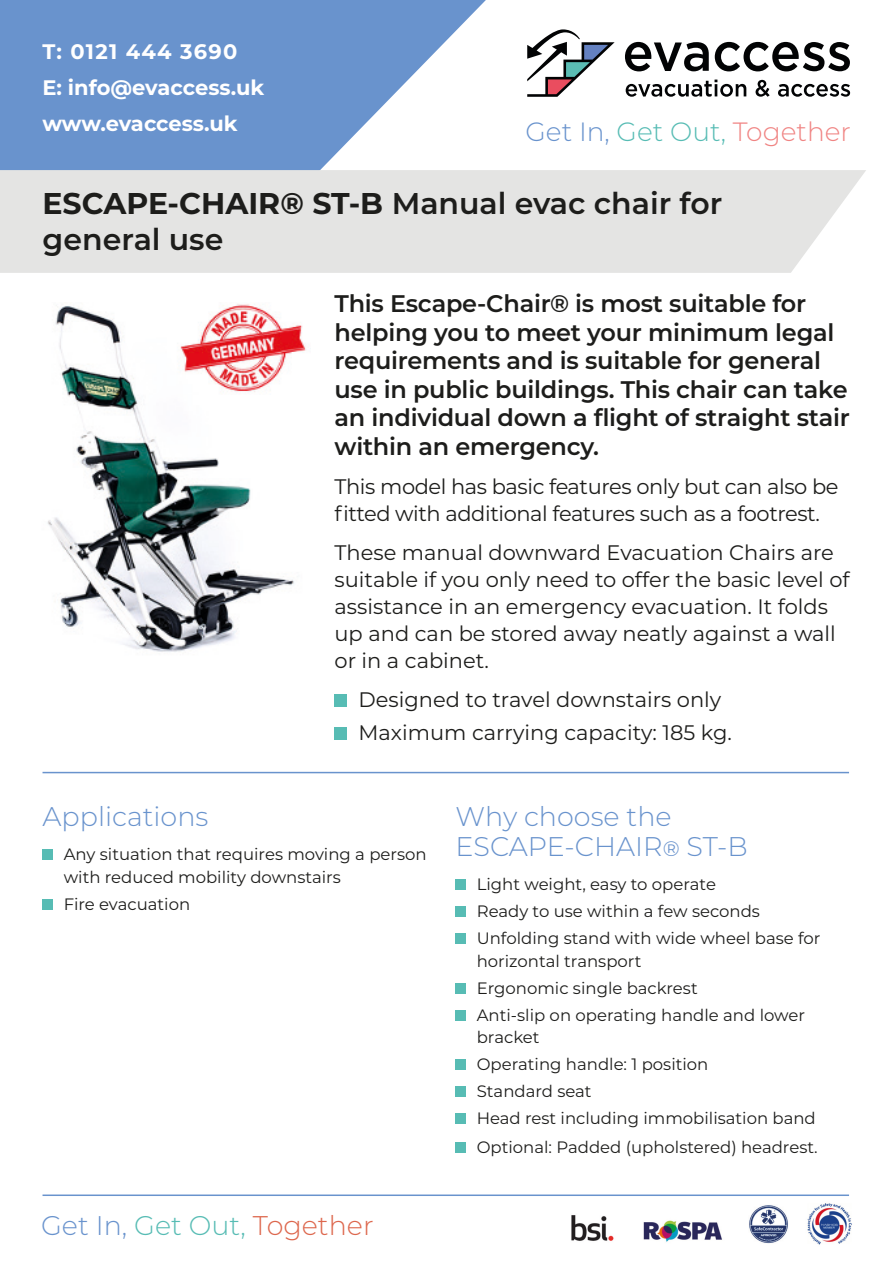
<style>
.page{position:relative;width:893px;height:1263px;background:#fff}
.page>*{position:absolute;margin:0;border:0;box-sizing:border-box;transform-origin:0 0}
.t1{font:600 30px "Montserrat";color:#1d1d1b}
.t2{font:300 27px "Montserrat";color:#6993cd}
.t3{font:300 27px "Montserrat";color:#dd674d}
.t4{font:300 26.4px "Montserrat";color:#f08483}
.t5{font:600 24px/28.5px "Montserrat";letter-spacing:-.01em;color:#1d1d1b}
.t6{font:21px/27px "Montserrat";color:#1d1d1b}
.t7{font:21px/27px "Montserrat";letter-spacing:-.02em;color:#1d1d1b}
.t8{font:700 21px "Montserrat";color:#fff}
.t9{font:700 21px "Montserrat";letter-spacing:.06em;color:#fff}
.t10{font:16.5px/22.5px "Montserrat";color:#1d1d1b}
.s1{color:#6993cd}
.s2{color:#57bcb4}
.s3{font-weight:700}
.s4{font-weight:400;font-size:21px}
</style>
<div class="page">
<svg style="left:0;top:0;width:486px;height:170px;fill:#6993cd"></svg>
<div style="left:0;top:170px;width:866px;height:103px;background:#e4e4e3"></div>
<div style="left:334px;top:694px;width:13px;height:13px;background:#57bcb4"></div>
<div style="left:334px;top:727px;width:13px;height:13px;background:#57bcb4"></div>
<svg style="left:626px;top:80px;width:224px;height:17px"></svg>
<svg style="left:625px;top:42px;width:225px;height:29px"></svg>
<svg style="left:527px;top:29px;width:88px;height:68px"></svg>
<hr style="left:43px;top:1194px;width:806px;height:2px;background:#6993cd">
<img style="left:807px;top:1203px;width:45px;height:42px">
<img style="left:749px;top:1205px;width:39px;height:39px">
<img style="left:643px;top:1220px;width:79px;height:22px">
<img style="left:571px;top:1215px;width:43px;height:26px">
<img style="left:47px;top:304px;width:259px;height:348px">
<div style="left:43px;top:849px;width:10px;height:11px;background:#57bcb4"></div>
<div style="left:43px;top:899px;width:10px;height:11px;background:#57bcb4"></div>
<div style="left:455px;top:879px;width:11px;height:11px;background:#57bcb4"></div>
<div style="left:455px;top:906px;width:11px;height:11px;background:#57bcb4"></div>
<div style="left:455px;top:933px;width:11px;height:11px;background:#57bcb4"></div>
<div style="left:455px;top:983px;width:11px;height:11px;background:#57bcb4"></div>
<div style="left:455px;top:1010px;width:11px;height:11px;background:#57bcb4"></div>
<div style="left:455px;top:1059px;width:11px;height:11px;background:#57bcb4"></div>
<div style="left:455px;top:1086px;width:11px;height:11px;background:#57bcb4"></div>
<div style="left:455px;top:1113px;width:11px;height:11px;background:#57bcb4"></div>
<div style="left:455px;top:1142px;width:11px;height:11px;background:#57bcb4"></div>
<hr style="left:43px;top:772px;width:806px;height:1px;background:#6993cd">
<p class="t9" style="left:43px;top:36px;width:196px">T: 0121 444 3690</p>
<p class="t8" style="left:43px;top:72px;width:223px">E: info@evaccess.uk</p>
<p class="t8" style="left:43px;top:108px;width:197px">www.evaccess.uk</p>
<p class="t4" style="left:525px;top:114px;width:327px"><span class="s1">Get In,</span> <span class="s2">Get Out,</span> Together</p>
<p class="t1" style="left:43px;top:182px;width:681px"><span class="s3">ESCAPE-CHAIR® ST-B</span> Manual evac chair for</p>
<p class="t1" style="left:43px;top:218px;width:182px">general use</p>
<p class="t5" style="left:334px;top:289px;width:517px">This Escape-Chair® is most suitable for helping you to meet your minimum legal requirements and is suitable for general use in public buildings. This chair can take an individual down a flight of straight stair within an emergency.</p>
<p class="t7" style="left:334px;top:472px;width:505px">This model has basic features only but can also be fitted with additional features such as a footrest.</p>
<p class="t6" style="left:334px;top:538px;width:517px">These manual downward Evacuation Chairs are suitable if you only need to offer the basic level of assistance in an emergency evacuation. It folds up and can be stored away neatly against a wall or in a cabinet.</p>
<p class="t6" style="left:358px;top:685px;width:364px">Designed to travel downstairs only</p>
<p class="t6" style="left:358px;top:718px;width:375px">Maximum carrying capacity: 185 kg.</p>
<p class="t2" style="left:43px;top:798px;width:167px">Applications</p>
<p class="t10" style="left:64px;top:842px;width:364px">Any situation that requires moving a person with reduced mobility downstairs</p>
<p class="t10" style="left:64px;top:892px;width:128px">Fire evacuation</p>
<p class="t3" style="left:41px;top:1207px;width:334px"><span class="s1">Get In,</span> <span class="s2">Get Out,</span> Together</p>
<p class="t2" style="left:455px;top:798px;width:218px">Why choose the</p>
<p class="t2" style="left:455px;top:828px;width:294px">ESCAPE-CHAIR<span class="s4">®</span> ST-B</p>
<p class="t10" style="left:477px;top:872px;width:241px">Light weight, easy to operate</p>
<p class="t10" style="left:477px;top:899px;width:285px">Ready to use within a few seconds</p>
<p class="t10" style="left:477px;top:926px;width:345px">Unfolding stand with wide wheel base for horizontal transport</p>
<p class="t10" style="left:477px;top:976px;width:222px">Ergonomic single backrest</p>
<p class="t10" style="left:477px;top:1003px;width:330px">Anti-slip on operating handle and lower bracket</p>
<p class="t10" style="left:477px;top:1052px;width:233px">Operating handle: 1 position</p>
<p class="t10" style="left:477px;top:1079px;width:116px">Standard seat</p>
<p class="t10" style="left:477px;top:1106px;width:341px">Head rest including immobilisation band</p>
<p class="t10" style="left:477px;top:1135px;width:343px">Optional: Padded (upholstered) headrest.</p>
</div>
